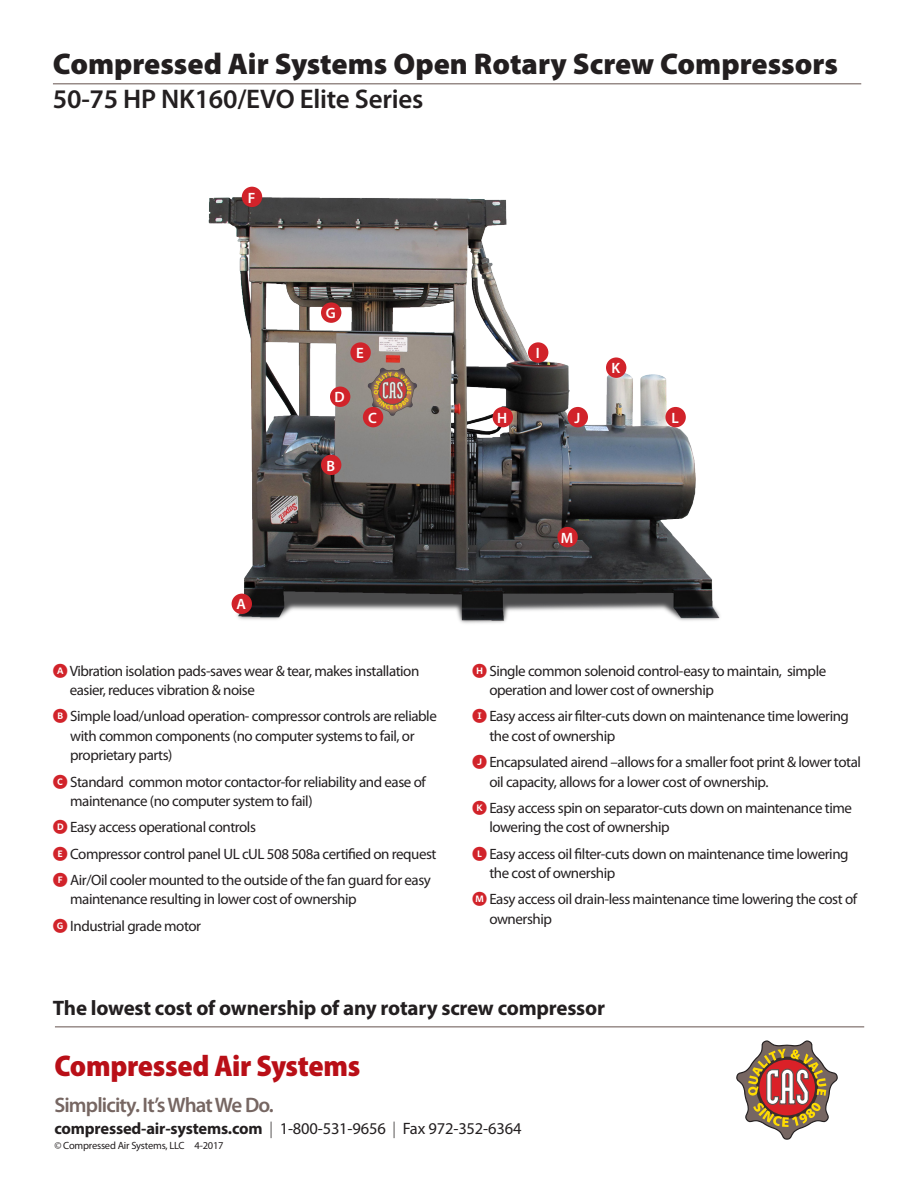
<style>
.page{position:relative;width:918px;height:1188px;background:#fff}
.page>*{position:absolute;margin:0;border:0;box-sizing:border-box;transform-origin:0 0}
.product_name{font:900 30px "Myriad Pro";color:#231f20}
.Table_bold{font:900 semi-condensed 30px "Myriad Pro";letter-spacing:-.01em;color:#b90f17}
.heading{font:600 27px "Myriad Pro";letter-spacing:-.01em;color:#231f20}
.t1{font:700 21px "Myriad Pro";letter-spacing:-.01em;color:#231f20}
.tag_line{font:600 21px "Myriad Pro";letter-spacing:-.04em;color:#766662}
.Table_bold-2{font:16.5px "Myriad Pro";letter-spacing:-.01em;color:#231f20}
.Bullet_List{font:15px/19.5px "Myriad Pro";letter-spacing:-.03em;color:#231f20}
.t2{font:600 15px "Myriad Pro";color:#fff}
.Table_Text{font:10.5px "Myriad Pro";letter-spacing:-.02em;color:#231f20}
.s1{font-family:"Whitney Index Black Round Bd";color:#d1232a}
.s2{font-weight:700}
.s3{font-weight:300}
</style>
<div class="page">
<hr style="left:55px;top:1026px;width:809px;height:1px;background:#766662">
<svg style="left:736px;top:1040px;width:102px;height:100px"></svg>
<img style="left:208px;top:197px;width:512px;height:427px">
<div style="left:232px;top:594px;width:20px;height:20px;background:#d1232a;border-radius:50%"></div>
<div style="left:321px;top:455px;width:20px;height:20px;background:#d1232a;border-radius:50%"></div>
<div style="left:363px;top:407px;width:20px;height:20px;background:#d1232a;border-radius:50%"></div>
<div style="left:330px;top:387px;width:20px;height:20px;background:#d1232a;border-radius:50%"></div>
<div style="left:350px;top:342px;width:21px;height:21px;background:#d1232a;border-radius:50%"></div>
<div style="left:242px;top:187px;width:20px;height:20px;background:#d1232a;border-radius:50%"></div>
<div style="left:321px;top:302px;width:20px;height:21px;background:#d1232a;border-radius:50%"></div>
<div style="left:493px;top:407px;width:20px;height:20px;background:#d1232a;border-radius:50%"></div>
<div style="left:528px;top:342px;width:20px;height:21px;background:#d1232a;border-radius:50%"></div>
<div style="left:568px;top:407px;width:20px;height:20px;background:#d1232a;border-radius:50%"></div>
<div style="left:606px;top:357px;width:20px;height:21px;background:#d1232a;border-radius:50%"></div>
<div style="left:665px;top:407px;width:21px;height:20px;background:#d1232a;border-radius:50%"></div>
<div style="left:557px;top:527px;width:21px;height:20px;background:#d1232a;border-radius:50%"></div>
<hr style="left:53px;top:83px;width:808px;height:1px;background:#766662">
<p class="product_name" style="left:53px;top:46px;width:787px">Compressed Air Systems Open Rotary Screw Compressors</p>
<p class="heading" style="left:53px;top:82px;width:372px">50-75 HP NK160/EVO Elite Series</p>
<p class="t2" style="left:248px;top:188px;width:9px">F</p>
<p class="t2" style="left:237px;top:595px;width:11px">A</p>
<p class="t2" style="left:326px;top:304px;width:11px">G</p>
<p class="t2" style="left:356px;top:344px;width:9px">E</p>
<p class="t2" style="left:335px;top:388px;width:12px">D</p>
<p class="t2" style="left:368px;top:408px;width:10px">C</p>
<p class="t2" style="left:326px;top:456px;width:10px">B</p>
<p class="Bullet_List" style="left:70px;top:661px;width:351px;text-indent:-17px"><span class="s1">A</span>Vibration isolation pads-saves wear &amp; tear, makes installation easier, reduces vibration &amp; noise</p>
<p class="Bullet_List" style="left:70px;top:706px;width:368px;text-indent:-17px"><span class="s1">B</span> Simple load/unload operation- compressor controls are reliable with common components (no computer systems to fail, or proprietary parts)</p>
<p class="Bullet_List" style="left:70px;top:772px;width:357px;text-indent:-17px"><span class="s1">C</span> Standard common motor contactor-for reliability and ease of maintenance (no computer system to fail)</p>
<p class="Bullet_List" style="left:53px;top:817px;width:205px"><span class="s1">D</span> Easy access operational controls</p>
<p class="Bullet_List" style="left:53px;top:844px;width:385px"><span class="s1">E</span> Compressor control panel UL cUL 508 508a certified on request</p>
<p class="Bullet_List" style="left:70px;top:870px;width:362px;text-indent:-17px"><span class="s1">F</span> Air/Oil cooler mounted to the outside of the fan guard for easy maintenance resulting in lower cost of ownership</p>
<p class="Bullet_List" style="left:53px;top:916px;width:150px"><span class="s1">G</span> Industrial grade motor</p>
<p class="t2" style="left:497px;top:408px;width:12px">H</p>
<p class="t2" style="left:536px;top:344px;width:5px">I</p>
<p class="t2" style="left:574px;top:408px;width:7px">J</p>
<p class="t2" style="left:611px;top:359px;width:10px">K</p>
<p class="t2" style="left:561px;top:528px;width:14px">M</p>
<p class="t2" style="left:671px;top:408px;width:9px">L</p>
<p class="Bullet_List" style="left:489px;top:661px;width:338px;text-indent:-17px"><span class="s1">H</span> Single common solenoid control-easy to maintain, simple operation and lower cost of ownership</p>
<p class="Bullet_List" style="left:489px;top:706px;width:361px;text-indent:-17px"><span class="s1">I</span> Easy access air filter-cuts down on maintenance time lowering the cost of ownership</p>
<p class="Bullet_List" style="left:489px;top:752px;width:373px;text-indent:-17px"><span class="s1">J</span> Encapsulated airend –allows for a smaller foot print &amp; lower total oil capacity, allows for a lower cost of ownership.</p>
<p class="Bullet_List" style="left:489px;top:798px;width:364px;text-indent:-17px"><span class="s1">K</span> Easy access spin on separator-cuts down on maintenance time lowering the cost of ownership</p>
<p class="Bullet_List" style="left:489px;top:844px;width:361px;text-indent:-17px"><span class="s1">L</span> Easy access oil filter-cuts down on maintenance time lowering the cost of ownership</p>
<p class="Bullet_List" style="left:489px;top:889px;width:369px;text-indent:-17px"><span class="s1">M</span> Easy access oil drain-less maintenance time lowering the cost of ownership</p>
<p class="t1" style="left:53px;top:994px;width:554px">The lowest cost of ownership of any rotary screw compressor</p>
<p class="Table_bold" style="left:54px;top:1049px;width:307px">Compressed Air Systems</p>
<p class="tag_line" style="left:54px;top:1092px;width:221px">Simplicity. It’s What We Do.</p>
<p class="Table_bold-2" style="left:54px;top:1118px;width:469px"><span class="s2">compressed-air-systems.com</span> <span class="s3">|</span> 1-800-531-9656 <span class="s3">|</span> Fax 972-352-6364</p>
<p class="Table_Text" style="left:54px;top:1139px;width:171px">© Compressed Air Systems, LLC 4-2017</p>
</div>
